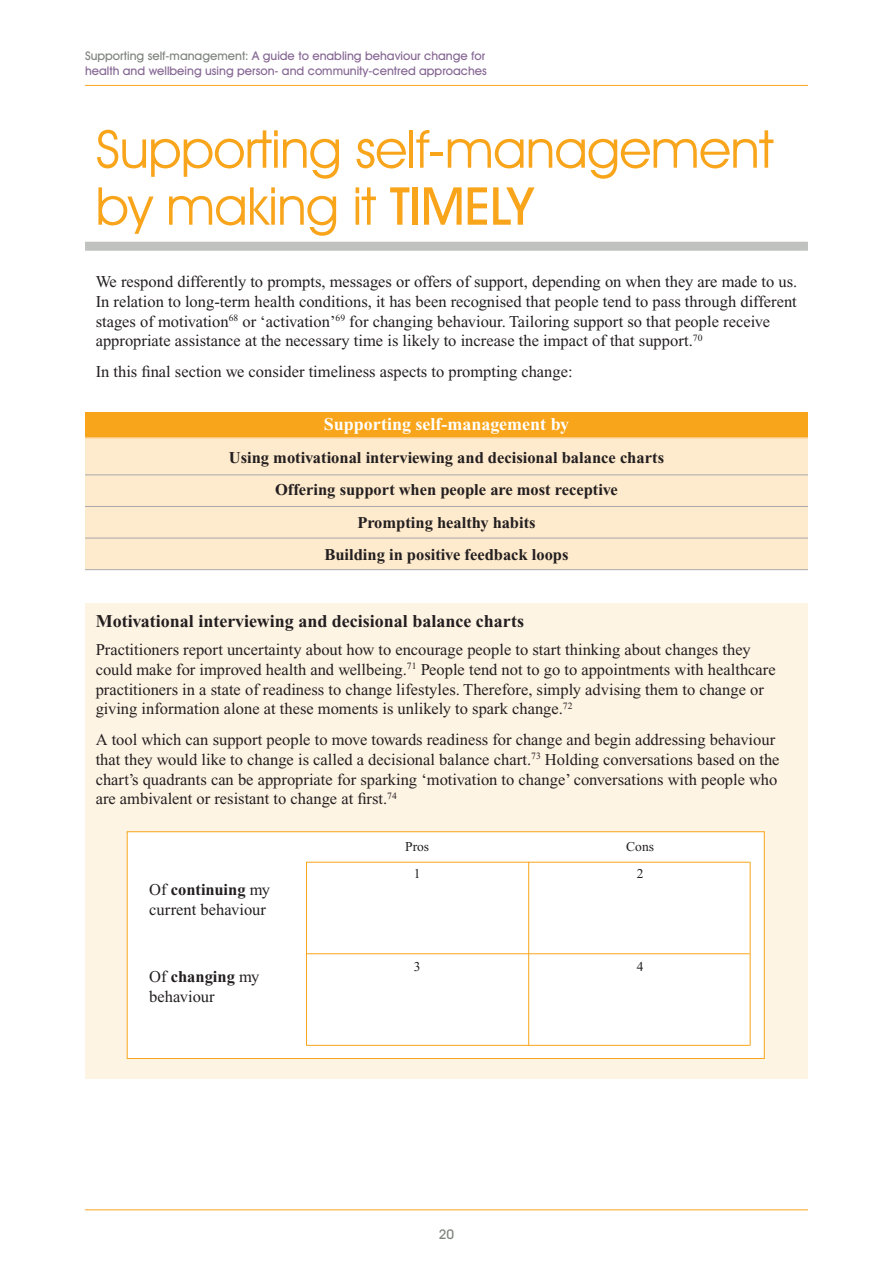
<style>
.page{position:relative;width:893px;height:1263px;background:#fff}
.page>*{position:absolute;margin:0;border:0;box-sizing:border-box;transform-origin:0 0}
.t1{font:52.5px/57px "Avant Garde IT Cby BT";letter-spacing:-.01em;color:#f9a51b}
.t2{font:700 18px "Times New Roman";color:#231f20}
.t3{font:700 18px "Times New Roman";color:#fff}
.t4{font:16.5px/19.8px "Times New Roman";color:#231f20}
.t5{font:700 16.5px/32.5px "Times New Roman";color:#231f20;text-align:center}
.t6{font:13.5px "Times New Roman";color:#231f20}
.t7{font:500 13.5px "Avant Garde IT Cby BT";color:#7f847d}
.t8{font:500 12px/15px "Avant Garde IT Cby BT";color:#876895}
.s1{color:#7f847d}
.s2{font-weight:500}
.s3{font-weight:700}
</style>
<div class="page">
<hr style="left:85px;top:1209px;width:723px;height:1px;background:#f9a51b">
<hr style="left:85px;top:85px;width:723px;height:1px;background:#f9a51b">
<div style="left:85px;top:604px;width:723px;height:475px;background:#fef4e4"></div>
<div style="left:85px;top:242px;width:723px;height:9px;background:#bfc2be"></div>
<div style="left:85px;top:412px;width:723px;height:26px;background:#f9a51b"></div>
<div style="left:85px;top:438px;width:723px;height:132px;background:#feeacc"></div>
<hr style="left:85px;top:474px;width:723px;height:1px;background:#a8a9ad">
<hr style="left:85px;top:437px;width:723px;height:2px;background:#fed7a0">
<hr style="left:85px;top:506px;width:723px;height:1px;background:#a8a9ad">
<hr style="left:85px;top:538px;width:723px;height:1px;background:#a8a9ad">
<hr style="left:85px;top:569px;width:723px;height:1px;background:#a8a9ad">
<div style="left:127px;top:831px;width:638px;height:228px;background:#fff;border:1px solid #f9a51b"></div>
<hr style="left:306px;top:862px;width:1px;height:184px;background:#f9a51b">
<hr style="left:528px;top:862px;width:1px;height:184px;background:#f9a51b">
<hr style="left:750px;top:862px;width:1px;height:184px;background:#f9a51b">
<hr style="left:307px;top:953px;width:443px;height:1px;background:#f9a51b">
<hr style="left:307px;top:862px;width:443px;height:1px;background:#f9a51b">
<hr style="left:307px;top:1045px;width:443px;height:1px;background:#f9a51b">
<p class="t8" style="left:85px;top:48px;width:403px"><span class="s1">Supporting self-management:</span> A guide to enabling behaviour change for health and wellbeing using person- and community-centred approaches</p>
<h1 class="t1" style="left:96px;top:120px;width:679px">Supporting self-management by making it <span class="s2">TIMELY</span></h1>
<p class="t4" style="left:96px;top:272px;width:703px">We respond differently to prompts, messages or offers of support, depending on when they are made to us.<br>In relation to long-term health conditions, it has been recognised that people tend to pass through different stages of motivation<sup>68</sup> or ‘activation’<sup>69</sup> for changing behaviour. Tailoring support so that people receive appropriate assistance at the necessary time is likely to increase the impact of that support.<sup>70</sup></p>
<p class="t4" style="left:96px;top:361px;width:478px">In this final section we consider timeliness aspects to prompting change:</p>
<p class="t3" style="left:324px;top:414px;width:247px">Supporting self-management by</p>
<p class="t5" style="left:229px;top:441px;width:437px">Using motivational interviewing and decisional balance charts Offering support when people are most receptive<br>Prompting healthy habits<br>Building in positive feedback loops</p>
<p class="t2" style="left:96px;top:611px;width:430px">Motivational interviewing and decisional balance charts</p>
<p class="t4" style="left:96px;top:640px;width:681px">Practitioners report uncertainty about how to encourage people to start thinking about changes they could make for improved health and wellbeing.<sup>71</sup> People tend not to go to appointments with healthcare practitioners in a state of readiness to change lifestyles. Therefore, simply advising them to change or giving information alone at these moments is unlikely to spark change.<sup>72</sup></p>
<p class="t4" style="left:96px;top:729px;width:685px">A tool which can support people to move towards readiness for change and begin addressing behaviour that they would like to change is called a decisional balance chart.<sup>73</sup> Holding conversations based on the chart’s quadrants can be appropriate for sparking ‘motivation to change’ conversations with people who are ambivalent or resistant to change at first.<sup>74</sup></p>
<p class="t4" style="left:149px;top:880px;width:122px">Of <span class="s3">continuing</span> my current behaviour</p>
<p class="t4" style="left:149px;top:966px;width:112px">Of <span class="s3">changing</span> my behaviour</p>
<p class="t6" style="left:405px;top:839px;width:26px">Pros</p>
<p class="t6" style="left:414px;top:866px;width:8px">1</p>
<p class="t6" style="left:414px;top:959px;width:8px">3</p>
<p class="t7" style="left:439px;top:1226px;width:17px">20</p>
<p class="t6" style="left:626px;top:839px;width:29px">Cons</p>
<p class="t6" style="left:637px;top:866px;width:8px">2</p>
<p class="t6" style="left:637px;top:959px;width:8px">4</p>
</div>
